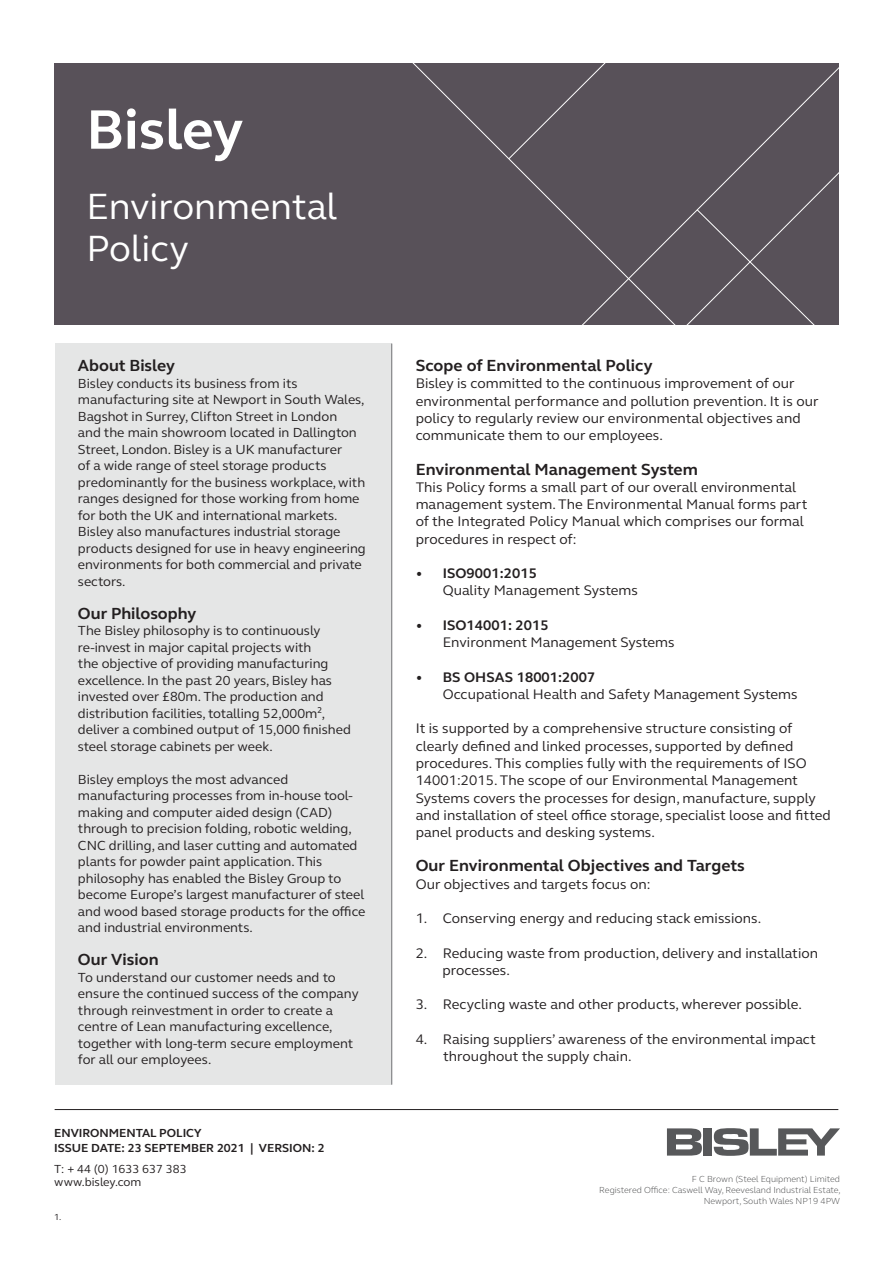
<style>
.page{position:relative;width:893px;height:1263px;background:#fff}
.page>*{position:absolute;margin:0;border:0;box-sizing:border-box;transform-origin:0 0}
.t1{font:700 57px "FS Elliot";color:#fff}
.t2{font:37.5px/42px "FS Elliot";color:#fff}
.t3{font:700 16.5px "FS Elliot";letter-spacing:.005em;color:#231f20}
.t4{font:14.25px/17.2px "FS Elliot";letter-spacing:.005em;color:#231f20}
.t5{font:700 14.25px "FS Elliot";letter-spacing:.005em;color:#231f20}
.t6{font:13.5px/16.5px "FS Elliot";color:#231f20}
.t7{font:700 12px/15px "FS Elliot";color:#231f20}
.t8{font:12px/13.8px "FS Elliot";color:#231f20}
.t9{font:300 9px/10.8px "FS Elliot";color:#414243;text-align:right}
.t10{font:9px "FS Elliot";color:#231f20}
</style>
<div class="page">
<div style="left:55px;top:344px;width:337px;height:741px;background:#e5e6e6"></div>
<div style="left:54px;top:63px;width:785px;height:262px;background:#585159"></div>
<svg style="left:442px;top:91px;width:130px;height:132px"></svg>
<svg style="left:572px;top:63px;width:267px;height:262px"></svg>
<svg style="left:696px;top:209px;width:143px;height:116px"></svg>
<div style="left:703px;top:1128px;width:9px;height:27px;background:#57585a"></div>
<svg style="left:714px;top:1128px;width:126px;height:28px"></svg>
<svg style="left:667px;top:1128px;width:35px;height:27px"></svg>
<hr style="left:55px;top:1109px;width:783px;height:1px;background:#231f20">
<hr style="left:391px;top:344px;width:1px;height:741px;background:#6f7073">
<h1 class="t1" style="left:86px;top:91px;width:158px">Bisley</h1>
<h2 class="t2" style="left:86px;top:185px;width:252px">Environmental<br>Policy</h2>
<p class="t3" style="left:78px;top:354px;width:98px">About Bisley</p>
<p class="t6" style="left:78px;top:374px;width:289px">Bisley conducts its business from its manufacturing site at Newport in South Wales, Bagshot in Surrey, Clifton Street in London<br>and the main showroom located in Dallington Street, London. Bisley is a UK manufacturer<br>of a wide range of steel storage products predominantly for the business workplace, with ranges designed for those working from home for both the UK and international markets.<br>Bisley also manufactures industrial storage products designed for use in heavy engineering environments for both commercial and private sectors.</p>
<p class="t3" style="left:78px;top:602px;width:120px">Our Philosophy</p>
<p class="t6" style="left:78px;top:622px;width:274px">The Bisley philosophy is to continuously re-invest in major capital projects with<br>the objective of providing manufacturing excellence. In the past 20 years, Bisley has invested over £80m. The production and distribution facilities, totalling 52,000m², deliver a combined output of 15,000 finished steel storage cabinets per week.</p>
<p class="t6" style="left:78px;top:770px;width:289px">Bisley employs the most advanced manufacturing processes from in-house tool&shy;making and computer aided design (CAD) through to precision folding, robotic welding, CNC drilling, and laser cutting and automated plants for powder paint application. This philosophy has enabled the Bisley Group to become Europe’s largest manufacturer of steel and wood based storage products for the office and industrial environments.</p>
<p class="t3" style="left:78px;top:948px;width:82px">Our Vision</p>
<p class="t6" style="left:78px;top:968px;width:282px">To understand our customer needs and to ensure the continued success of the company through reinvestment in order to create a centre of Lean manufacturing excellence, together with long-term secure employment for all our employees.</p>
<p class="t3" style="left:416px;top:354px;width:238px">Scope of Environmental Policy</p>
<p class="t4" style="left:416px;top:375px;width:404px">Bisley is committed to the continuous improvement of our environmental performance and pollution prevention. It is our policy to regularly review our environmental objectives and communicate them to our employees.</p>
<p class="t3" style="left:416px;top:458px;width:284px">Environmental Management System</p>
<p class="t4" style="left:416px;top:478px;width:393px">This Policy forms a small part of our overall environmental management system. The Environmental Manual forms part of the Integrated Policy Manual which comprises our formal procedures in respect of:</p>
<p class="t5" style="left:416px;top:564px;width:123px">• ISO9001:2015</p>
<p class="t4" style="left:443px;top:582px;width:197px">Quality Management Systems</p>
<p class="t5" style="left:416px;top:615px;width:134px">• ISO14001: 2015</p>
<p class="t4" style="left:443px;top:633px;width:233px">Environment Management Systems</p>
<p class="t5" style="left:416px;top:667px;width:181px">• BS OHSAS 18001:2007</p>
<p class="t4" style="left:443px;top:685px;width:356px">Occupational Health and Safety Management Systems</p>
<p class="t4" style="left:416px;top:720px;width:417px">It is supported by a comprehensive structure consisting of clearly defined and linked processes, supported by defined procedures. This complies fully with the requirements of ISO 14001:2015. The scope of our Environmental Management Systems covers the processes for design, manufacture, supply and installation of steel office storage, specialist loose and fitted panel products and desking systems.</p>
<p class="t3" style="left:416px;top:855px;width:331px">Our Environmental Objectives and Targets</p>
<p class="t4" style="left:416px;top:875px;width:237px">Our objectives and targets focus on:</p>
<p class="t4" style="left:416px;top:909px;width:347px">1. Conserving energy and reducing stack emissions.</p>
<p class="t4" style="left:442px;top:944px;width:377px;text-indent:-27px">2. Reducing waste from production, delivery and installation processes.</p>
<p class="t4" style="left:416px;top:996px;width:388px">3. Recycling waste and other products, wherever possible.</p>
<p class="t4" style="left:443px;top:1030px;width:374px;text-indent:-27px">4. Raising suppliers’ awareness of the environmental impact throughout the supply chain.</p>
<p class="t7" style="left:54px;top:1125px;width:272px">ENVIRONMENTAL POLICY<br>ISSUE DATE: 23 SEPTEMBER 2021 | VERSION: 2</p>
<p class="t8" style="left:54px;top:1161px;width:134px">T: + 44 (0) 1633 637 383 www.bisley.com</p>
<p class="t9" style="left:599px;top:1173px;width:243px">F C Brown (Steel Equipment) Limited<br>Registered Office: Caswell Way, Reevesland Industrial Estate,<br>Newport, South Wales NP19 4PW</p>
<p class="t10" style="left:54px;top:1211px;width:9px">1.</p>
</div>
